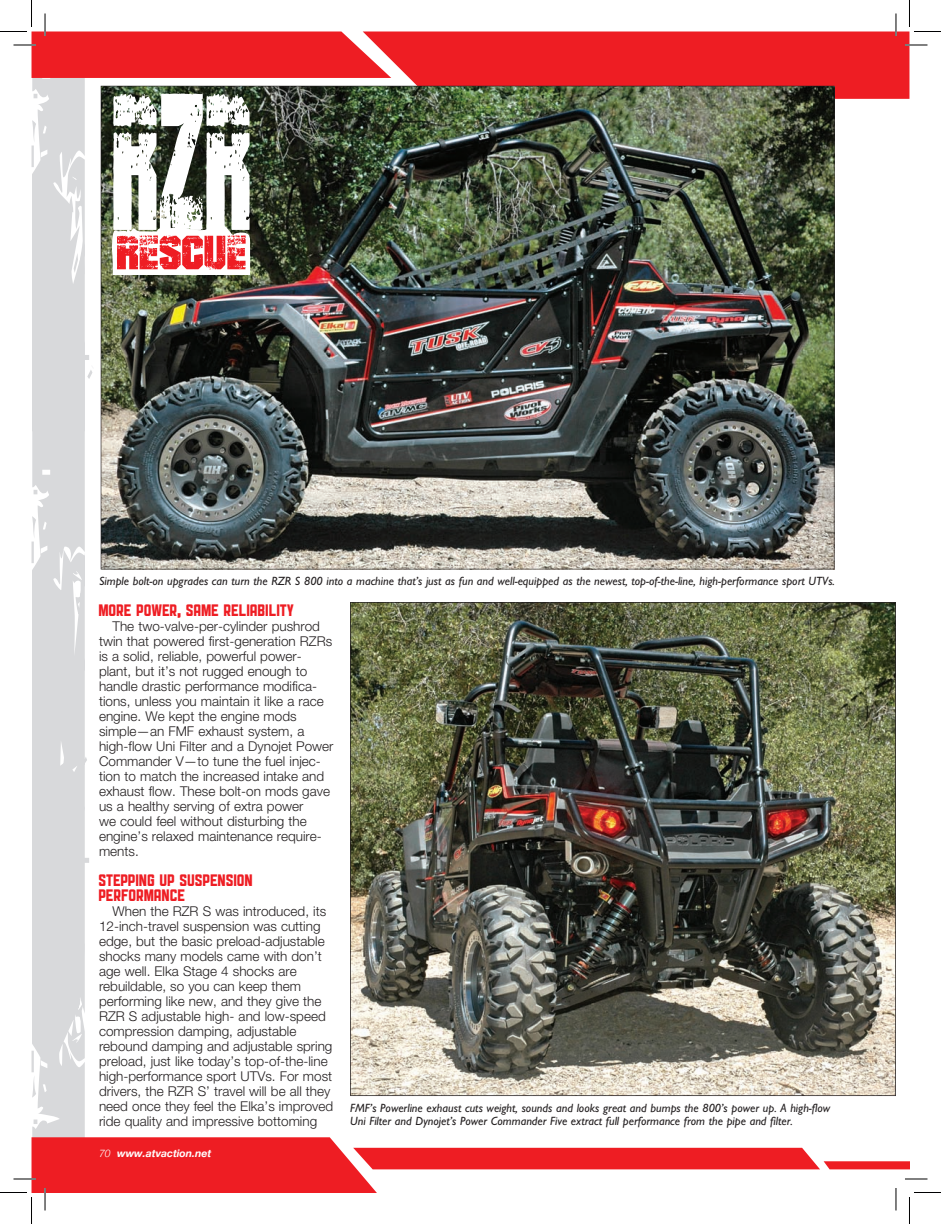
<style>
.page{position:relative;width:941px;height:1224px;background:#fff}
.page>*{position:absolute;margin:0;border:0;box-sizing:border-box;transform-origin:0 0}
.t1{font:18px/15px "Public Gothic Square";color:#ee1d23}
.t2{font:300 13.5px/15px "Helvetica Neue LT Std";color:#231f20}
.t3{font:italic 12px/12.8px "Gill Sans";color:#231f20}
.t4{font:italic 700 10.5px "Helvetica Neue";color:#fff}
.s1{font-weight:300}
</style>
<div class="page">
<img style="left:0;top:0;width:940px;height:1224px">
<p class="t3" style="left:99px;top:575px;width:737px">Simple bolt-on upgrades can turn the RZR S 800 into a machine that’s just as fun and well-equipped as the newest, top-of-the-line, high-performance sport UTVs.</p>
<p class="t1" style="left:99px;top:603px;width:197px">MORE POWER, SAME RELIABILITY</p>
<p class="t2" style="left:99px;top:619px;width:236px;text-indent:14px">The two-valve-per-cylinder pushrod twin that powered first-generation RZRs is a solid, reliable, powerful power&shy;plant, but it’s not rugged enough to handle drastic performance modifica&shy;tions, unless you maintain it like a race engine. We kept the engine mods simple—an FMF exhaust system, a high-flow Uni Filter and a Dynojet Power Commander V—to tune the fuel injec&shy;tion to match the increased intake and exhaust flow. These bolt-on mods gave us a healthy serving of extra power<br>we could feel without disturbing the engine’s relaxed maintenance require&shy;ments.</p>
<p class="t1" style="left:99px;top:873px;width:156px">STEPPING UP SUSPENSION<br>PERFORMANCE</p>
<p class="t2" style="left:99px;top:904px;width:236px;text-indent:14px">When the RZR S was introduced, its 12-inch-travel suspension was cutting edge, but the basic preload-adjustable shocks many models came with don’t age well. Elka Stage 4 shocks are rebuildable, so you can keep them performing like new, and they give the RZR S adjustable high- and low-speed compression damping, adjustable rebound damping and adjustable spring preload, just like today’s top-of-the-line high-performance sport UTVs. For most drivers, the RZR S’ travel will be all they need once they feel the Elka’s improved ride quality and impressive bottoming</p>
<p class="t4" style="left:99px;top:1145px;width:114px"><span class="s1">70</span> www.atvaction.net</p>
<p class="t3" style="left:350px;top:1102px;width:481px">FMF’s Powerline exhaust cuts weight, sounds and looks great and bumps the 800’s power up. A high-flow<br>Uni Filter and Dynojet’s Power Commander Five extract full performance from the pipe and filter.</p>
</div>
